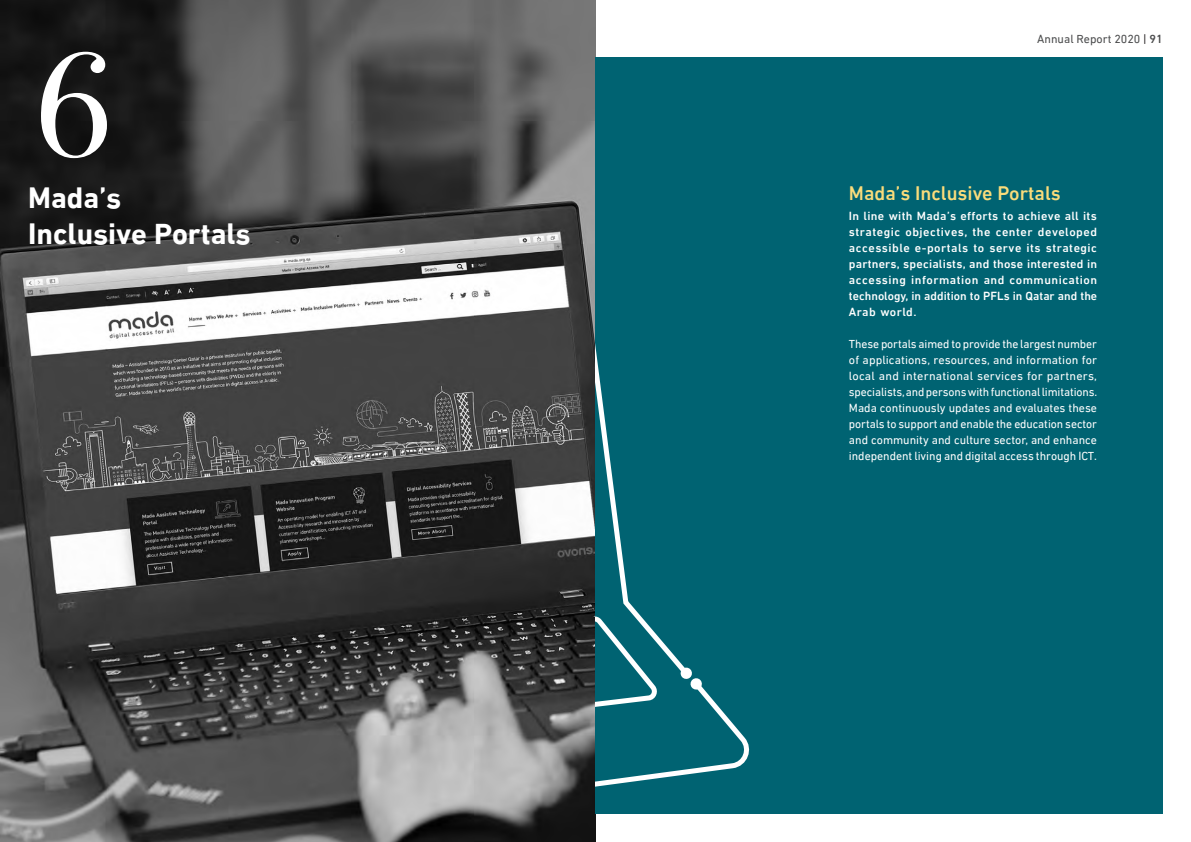
<style>
.page{position:relative;width:1191px;height:842px;background:#fff}
.page>*{position:absolute;margin:0;border:0;box-sizing:border-box;transform-origin:0 0}
.t1{font:157.8px "Bodoni Svty Two OSITCTT";color:#fff}
.t2{font:700 30px/36px "DIN Next LT Arabic";color:#fff}
.t3{font:500 20px "DIN Next LT Arabic";color:#fadc7b}
.t4{font:12px/16px "DIN Next LT Arabic";color:#fff;text-align:justify}
.t5{font:500 12px/16px "DIN Next LT Arabic";color:#fff;text-align:justify}
.t6{font:12px "DIN Next LT Arabic";color:#4b4c4d}
.s1{color:#231f20}
.s2{font-weight:500}
</style>
<div class="page">
<img style="left:0;top:0;width:595px;height:842px">
<div style="left:595px;top:57px;width:567px;height:757px;background:#006372"></div>
<svg style="left:595px;top:343px;width:155px;height:478px"></svg>
<p class="t6" style="left:1037px;top:31px;width:127px">Annual Report 2020 <span class="s1">|</span> <span class="s2">91</span></p>
<h1 class="t1" style="left:35px;top:9px;width:79px">6</h1>
<h2 class="t2" style="left:28px;top:179px;width:224px">Mada’s<br>Inclusive Portals</h2>
<h3 class="t3" style="left:849px;top:182px;width:213px">Mada’s Inclusive Portals</h3>
<p class="t5" style="left:849px;top:208px;width:250px">In line with Mada’s efforts to achieve all its strategic objectives, the center developed accessible e-portals to serve its strategic partners, specialists, and those interested in accessing information and communication technology, in addition to PFLs in Qatar and the Arab world.</p>
<p class="t4" style="left:849px;top:336px;width:250px">These portals aimed to provide the largest number of applications, resources, and information for local and international services for partners, specialists, and persons with functional limitations.<br>Mada continuously updates and evaluates these portals to support and enable the education sector and community and culture sector, and enhance independent living and digital access through ICT.</p>
</div>
